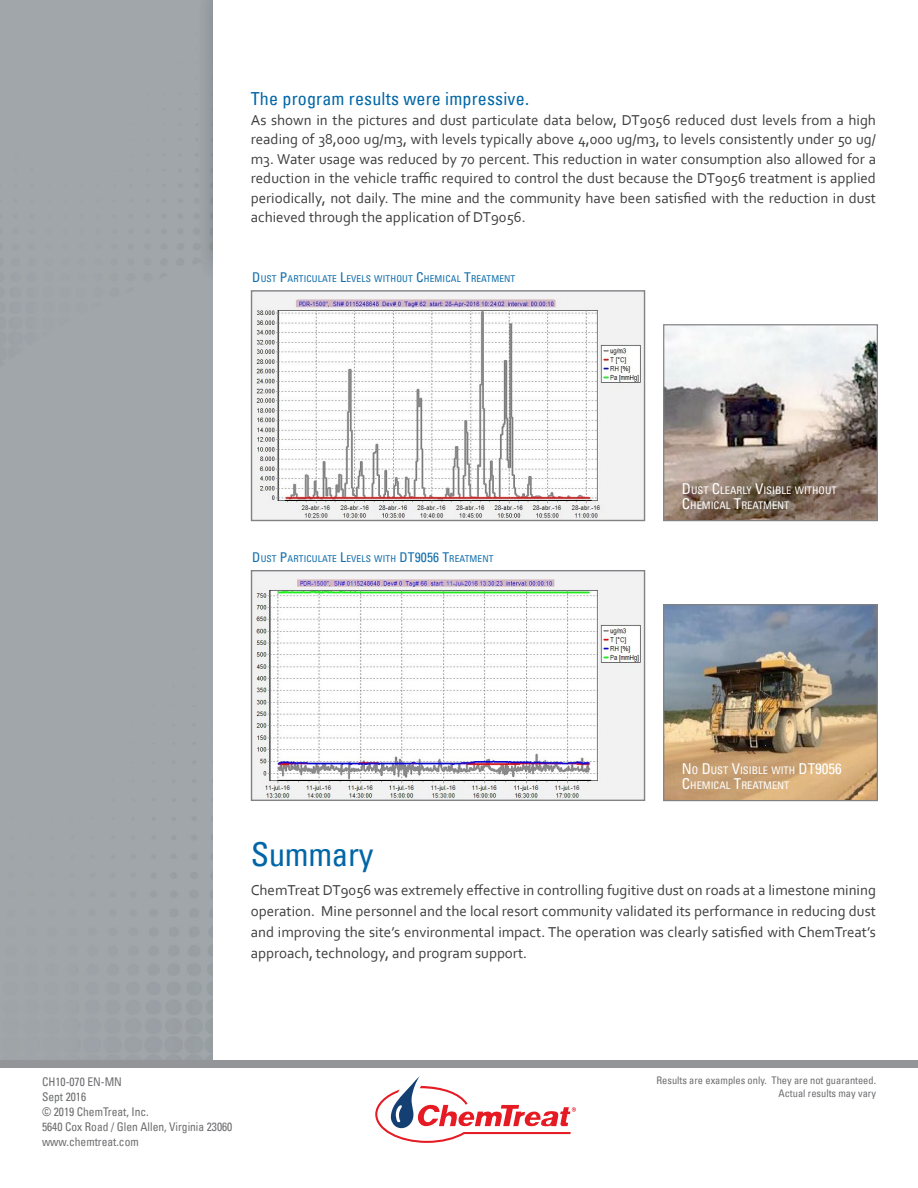
<style>
.page{position:relative;width:918px;height:1188px;background:#fff}
.page>*{position:absolute;margin:0;border:0;box-sizing:border-box;transform-origin:0 0}
.t1{font:condensed 33px "Univers LT";letter-spacing:-.01em;color:#0166a7}
.t2{font:condensed 18px "Univers LT";letter-spacing:.01em;color:#0166a7}
.t3{font:15px/19.5px "Corbel";color:#3e3e3f;text-align:justify}
.t4{font:condensed 12px/15px "Univers LT";color:#6c6d70;scale:.96 1}
.t5{font:condensed 10.5px/15px "Univers LT";color:#fff}
.t6{font:condensed 10.5px/13.5px "Univers LT";color:#6c6d70;text-align:right}
.t7{font:condensed 9.45px "Univers LT";letter-spacing:.015em;color:#126fad}
.s1{font-size:13.5px}
.s2{font-size:15px}
</style>
<div class="page">
<img style="left:665px;top:326px;width:211px;height:193px">
<div style="left:663px;top:324px;width:215px;height:197px;border:1px solid #808285"></div>
<img style="left:665px;top:606px;width:211px;height:193px">
<div style="left:663px;top:604px;width:215px;height:197px;border:1px solid #808285"></div>
<img style="left:253px;top:292px;width:390px;height:227px">
<div style="left:251px;top:290px;width:394px;height:231px;border:1px solid #808285"></div>
<img style="left:253px;top:572px;width:390px;height:227px">
<div style="left:251px;top:570px;width:394px;height:231px;border:1px solid #808285"></div>
<svg style="left:375px;top:1076px;width:201px;height:67px"></svg>
<div style="left:0;top:1060px;width:918px;height:7px;background:#939598"></div>
<p class="t2" style="left:251px;top:87px;width:280px">The program results were impressive.</p>
<p class="t3" style="left:251px;top:109px;width:627px">As shown in the pictures and dust particulate data below, DT9056 reduced dust levels from a high reading of 38,000 ug/m3, with levels typically above 4,000 ug/m3, to levels consistently under 50 ug/ m3. Water usage was reduced by 70 percent. This reduction in water consumption also allowed for a reduction in the vehicle traffic required to control the dust because the DT9056 treatment is applied periodically, not daily. The mine and the community have been satisfied with the reduction in dust achieved through the application of DT9056.</p>
<p class="t7" style="left:252px;top:273px;width:265px"><span class="s1">D</span>UST <span class="s1">P</span>ARTICULATE <span class="s1">L</span>EVELS WITHOUT <span class="s1">C</span> HEMICAL <span class="s1">T</span>REATMENT</p>
<p class="t7" style="left:252px;top:552px;width:243px"><span class="s1">D</span>UST <span class="s1">P</span>ARTICULATE <span class="s1">L</span>EVELS WITH <span class="s1">DT9056 T</span>REATMENT</p>
<p class="t5" style="left:682px;top:483px;width:156px"><span class="s2">D</span>UST <span class="s2">C</span>LEARLY <span class="s2">V</span>ISIBLE WITHOUT<br><span class="s2">C</span> HEMICAL <span class="s2">T</span>REATMENT</p>
<p class="t5" style="left:682px;top:762px;width:161px"><span class="s2">N</span> O <span class="s2">D</span>UST <span class="s2">V</span>ISIBLE WITH <span class="s2">DT9056<br>C</span> HEMICAL <span class="s2">T</span>REATMENT</p>
<h1 class="t1" style="left:251px;top:834px;width:124px">Summary</h1>
<p class="t3" style="left:251px;top:879px;width:627px;line-height:21px">ChemTreat DT9056 was extremely effective in controlling fugitive dust on roads at a limestone mining operation. Mine personnel and the local resort community validated its performance in reducing dust and improving the site’s environmental impact. The operation was clearly satisfied with ChemTreat’s approach, technology, and program support.</p>
<p class="t4" style="left:42px;top:1074px;width:200px">CH10-070 EN-MN<br>Sept 2016<br>© 2019 ChemTreat, Inc.<br>5640 Cox Road / Glen Allen, Virginia 23060 www.chemtreat.com</p>
<p class="t6" style="left:656px;top:1073px;width:221px">Results are examples only. They are not guaranteed.<br>Actual results may vary</p>
</div>
